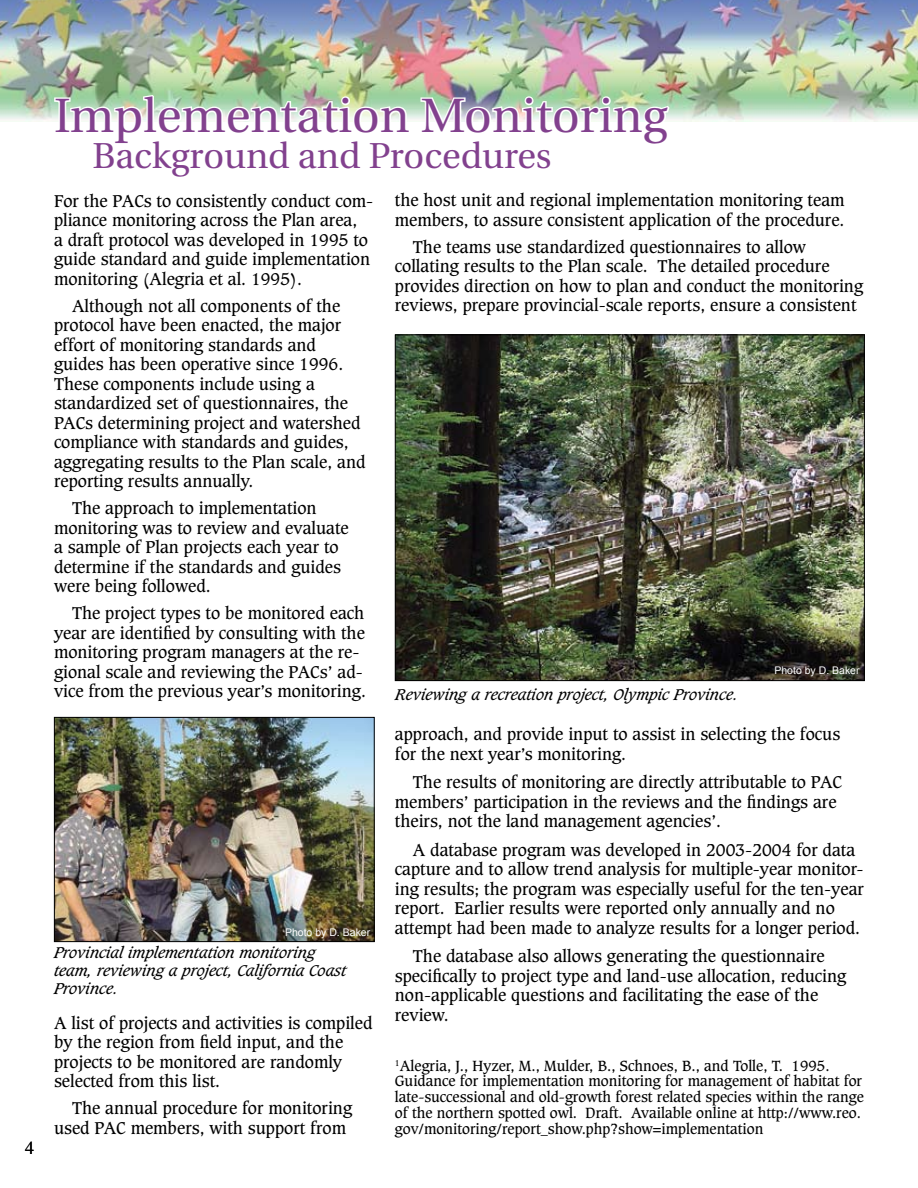
<style>
.page{position:relative;width:918px;height:1188px;background:#fff}
.page>*{position:absolute;margin:0;border:0;box-sizing:border-box;transform-origin:0 0}
.t1{font:48px "Utopia";color:#82418e}
.t2{font:36px "Utopia";color:#82418e}
.t3{font:16.5px/19.5px "Caxton";color:#000}
.t4{font:italic 15px/18px "Caxton";color:#000}
.t5{font:14.25px/15.8px "Caxton";color:#000}
.t6{font:10.5px "Arial";color:#fff}
</style>
<div class="page">
<img style="left:0;top:0;width:918px;height:122px">
<img style="left:397px;top:336px;width:466px;height:343px">
<img style="left:56px;top:719px;width:317px;height:221px">
<div style="left:54px;top:717px;width:321px;height:225px;border:1px solid #000"></div>
<svg style="left:53px;top:93px;width:359px;height:29px"></svg>
<img style="left:419px;top:95px;width:252px;height:27px">
<h1 class="t1" style="left:54px;top:89px;width:615px">Implementation Monitoring</h1>
<h2 class="t2" style="left:93px;top:136px;width:461px">Background and Procedures</h2>
<p class="t3" style="left:54px;top:192px;width:321px">For the PACs to consistently conduct com&shy;pliance monitoring across the Plan area,<br>a draft protocol was developed in 1995 to guide standard and guide implementation monitoring (Alegria et al. 1995).</p>
<p class="t3" style="left:54px;top:297px;width:313px;text-indent:18px">Although not all components of the protocol have been enacted, the major effort of monitoring standards and guides has been operative since 1996.<br>These components include using a standardized set of questionnaires, the PACs determining project and watershed compliance with standards and guides, aggregating results to the Plan scale, and reporting results annually.</p>
<p class="t3" style="left:54px;top:499px;width:296px;text-indent:18px">The approach to implementation monitoring was to review and evaluate a sample of Plan projects each year to determine if the standards and guides were being followed.</p>
<p class="t3" style="left:54px;top:604px;width:313px;text-indent:18px">The project types to be monitored each year are identified by consulting with the monitoring program managers at the re&shy;gional scale and reviewing the PACs’ ad&shy;vice from the previous year’s monitoring.</p>
<p class="t6" style="left:285px;top:927px;width:87px">Photo by D. Baker</p>
<p class="t4" style="left:54px;top:944px;width:294px">Provincial implementation monitoring team, reviewing a project, California Coast<br>Province.</p>
<p class="t3" style="left:54px;top:1014px;width:320px">A list of projects and activities is compiled by the region from field input, and the projects to be monitored are randomly selected from this list.</p>
<p class="t3" style="left:54px;top:1099px;width:300px;text-indent:18px">The annual procedure for monitoring used PAC members, with support from</p>
<p class="t3" style="left:395px;top:191px;width:451px">the host unit and regional implementation monitoring team members, to assure consistent application of the procedure.</p>
<p class="t3" style="left:395px;top:237px;width:470px;text-indent:18px">The teams use standardized questionnaires to allow collating results to the Plan scale. The detailed procedure provides direction on how to plan and conduct the monitoring reviews, prepare provincial-scale reports, ensure a consistent</p>
<p class="t4" style="left:395px;top:686px;width:344px">Reviewing a recreation project, Olympic Province.</p>
<p class="t6" style="left:774px;top:665px;width:87px">Photo by D. Baker</p>
<p class="t3" style="left:395px;top:725px;width:447px">approach, and provide input to assist in selecting the focus for the next year’s monitoring.</p>
<p class="t3" style="left:395px;top:773px;width:449px;text-indent:18px">The results of monitoring are directly attributable to PAC members’ participation in the reviews and the findings are theirs, not the land management agencies’.</p>
<p class="t3" style="left:395px;top:840px;width:471px;text-indent:18px">A database program was developed in 2003-2004 for data capture and to allow trend analysis for multiple-year monitor&shy;ing results; the program was especially useful for the ten-year report. Earlier results were reported only annually and no attempt had been made to analyze results for a longer period.</p>
<p class="t3" style="left:395px;top:947px;width:453px;text-indent:18px">The database also allows generating the questionnaire specifically to project type and land-use allocation, reducing non-applicable questions and facilitating the ease of the review.</p>
<p class="t5" style="left:395px;top:1058px;width:471px"><sup>1</sup>Alegria, J., Hyzer, M., Mulder, B., Schnoes, B., and Tolle, T. 1995.<br>Guidance for implementation monitoring for management of habitat for late-successional and old-growth forest related species within the range of the northern spotted owl. Draft. Available online at http://www.reo. gov/monitoring/report_show.php?show=implementation</p>
</div>
